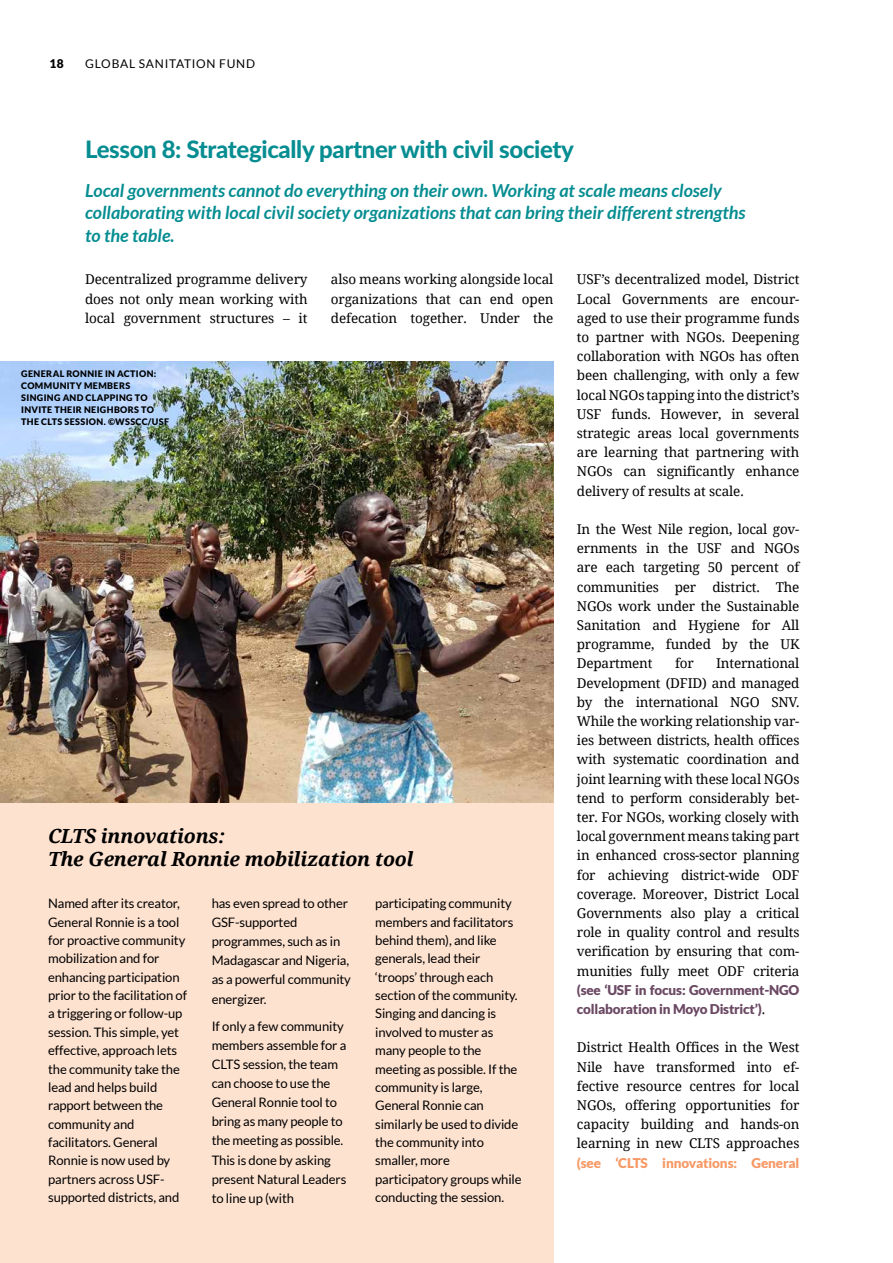
<style>
.page{position:relative;width:893px;height:1263px;background:#fff}
.page>*{position:absolute;margin:0;border:0;box-sizing:border-box;transform-origin:0 0}
.t1{font:800 24px "Lato";letter-spacing:-.015em;color:#058d91}
.t2{font:italic 700 19.5px/22.5px "Noto Serif";letter-spacing:-.01em;color:#000}
.t3{font:italic 700 18px/22.5px "Lato";color:#058d91}
.t4{font:13.5px/19.2px "Noto Serif";letter-spacing:-.01em;color:#000;text-align:justify}
.t5{font:900 13.5px/19.2px "Lato";letter-spacing:-.015em;color:#6b4963}
.t6{font:900 13.5px "Lato";letter-spacing:-.01em;color:#f79966}
.t7{font:13.05px/18.3px "Lato";letter-spacing:-.01em;color:#000}
.t8{font:12px "Lato";letter-spacing:.06em;color:#000}
.t9{font:900 12px "Lato";color:#000}
.t10{font:900 9px/12px "Lato";letter-spacing:.04em;color:#000}
.s1{font-family:"Noto Serif";font-weight:400;color:#000}
</style>
<div class="page">
<div style="left:0;top:784px;width:553px;height:479px;background:#fee2d0"></div>
<img style="left:0;top:361px;width:553px;height:442px">
<p class="t9" style="left:49px;top:57px;width:16px">18</p>
<p class="t8" style="left:85px;top:57px;width:172px">GLOBAL SANITATION FUND</p>
<h1 class="t1" style="left:85px;top:131px;width:490px">Lesson 8: Strategically partner with civil society</h1>
<h3 class="t3" style="left:85px;top:180px;width:662px">Local governments cannot do everything on their own. Working at scale means closely collaborating with local civil society organizations that can bring their different strengths to the table.</h3>
<p class="t4" style="left:85px;top:269px;width:224px">Decentralized programme delivery does not only mean working with local government structures – it</p>
<p class="t4" style="left:331px;top:269px;width:224px">also means working alongside local organizations that can end open defecation together. Under the</p>
<p class="t4" style="left:577px;top:269px;width:224px">USF’s decentralized model, District Local Governments are encour&shy;aged to use their programme funds to partner with NGOs. Deepening collaboration with NGOs has often been challenging, with only a few local NGOs tapping into the district’s USF funds. However, in several strategic areas local governments are learning that partnering with NGOs can significantly enhance delivery of results at scale.</p>
<p class="t4" style="left:577px;top:519px;width:224px">In the West Nile region, local gov&shy;ernments in the USF and NGOs are each targeting 50 percent of communities per district. The NGOs work under the Sustainable Sanitation and Hygiene for All programme, funded by the UK Department</p>
<p class="t10" style="left:21px;top:367px;width:149px">GENERAL RONNIE IN ACTION:<br>COMMUNITY MEMBERS<br>SINGING AND CLAPPING TO<br>INVITE THEIR NEIGHBORS TO<br>THE CLTS SESSION. ©WSSCC/USF</p>
<p class="t4" style="left:675px;top:653px;width:20px">for</p>
<p class="t4" style="left:577px;top:653px;width:224px;text-indent:139px">International Development (DFID) and managed by the international NGO SNV.<br>While the working relationship var&shy;ies between districts, health offices with systematic coordination and joint learning with these local NGOs tend to perform considerably bet&shy;ter. For NGOs, working closely with local government means taking part in enhanced cross-sector planning for achieving district-wide ODF coverage. Moreover, District Local Governments also play a critical role in quality control and results verification by ensuring that com&shy;munities fully meet ODF criteria</p>
<p class="t5" style="left:577px;top:980px;width:224px">(see ‘USF in focus: Government-NGO collaboration in Moyo District’)<span class="s1">.</span></p>
<p class="t4" style="left:577px;top:1037px;width:224px">District Health Offices in the West Nile have transformed into ef&shy;fective resource centres for local NGOs, offering opportunities for capacity building and hands-on learning in new CLTS approaches</p>
<p class="t6" style="left:577px;top:1155px;width:224px">(see ‘CLTS innovations: General</p>
<h2 class="t2" style="left:48px;top:825px;width:367px">CLTS innovations:<br>The General Ronnie mobilization tool</h2>
<p class="t7" style="left:48px;top:894px;width:140px">Named after its creator,<br>General Ronnie is a tool for proactive community mobilization and for enhancing participation prior to the facilitation of a triggering or follow-up session. This simple, yet effective, approach lets the community take the lead and helps build rapport between the community and facilitators. General<br>Ronnie is now used by partners across USF&shy;supported districts, and</p>
<p class="t7" style="left:212px;top:894px;width:141px;line-height:19px">has even spread to other<br>GSF-supported programmes, such as in<br>Madagascar and Nigeria, as a powerful community energizer.</p>
<p class="t7" style="left:375px;top:894px;width:148px">participating community members and facilitators behind them), and like generals, lead their ‘troops’ through each section of the community.<br>Singing and dancing is involved to muster as many people to the meeting as possible. If the community is large,<br>General Ronnie can similarly be used to divide the community into smaller, more participatory groups while conducting the session.</p>
<p class="t7" style="left:212px;top:1017px;width:136px;line-height:19px">If only a few community members assemble for a<br>CLTS session, the team can choose to use the<br>General Ronnie tool to bring as many people to the meeting as possible.<br>This is done by asking present Natural Leaders to line up (with</p>
</div>
